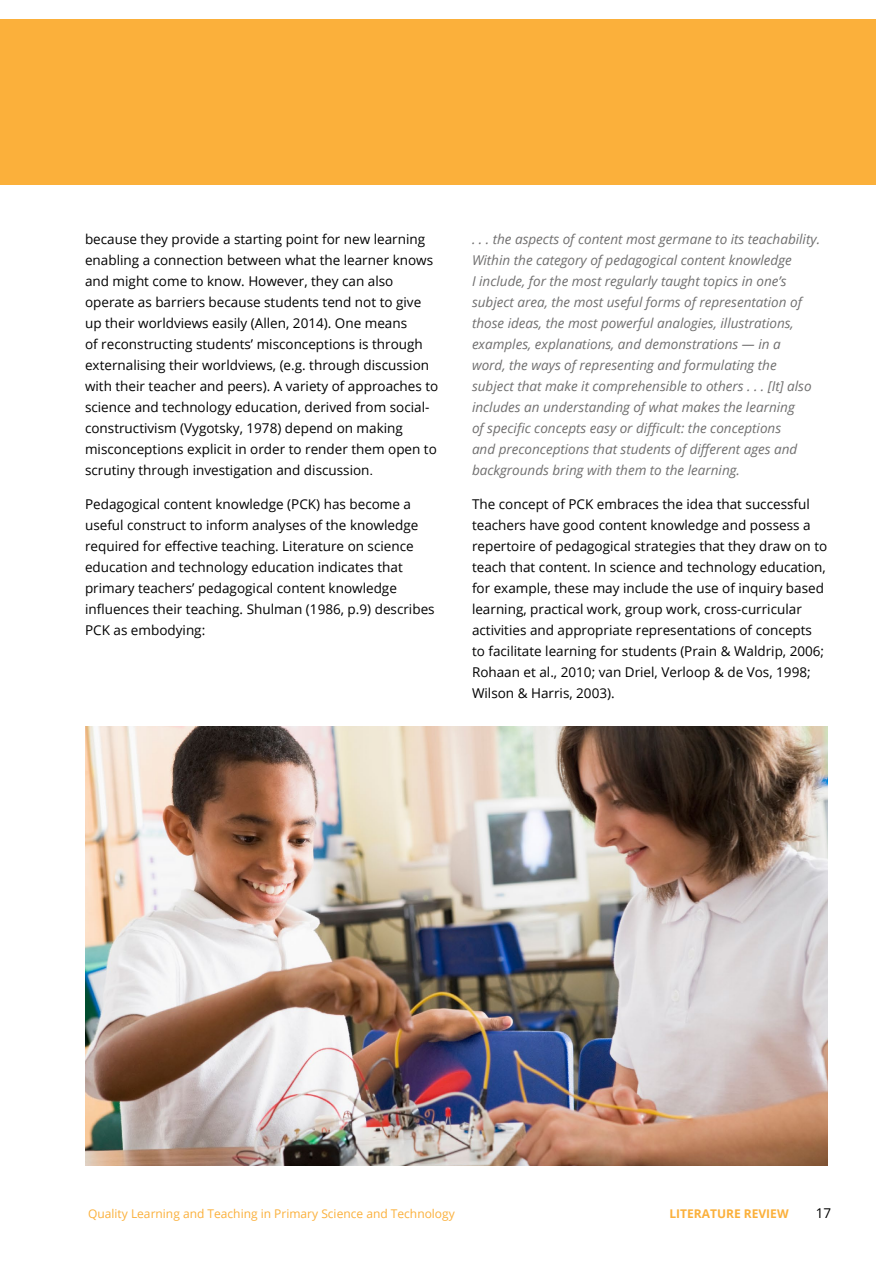
<style>
.page{position:relative;width:893px;height:1263px;background:#fff}
.page>*{position:absolute;margin:0;border:0;box-sizing:border-box;transform-origin:0 0}
.t1{font:13.5px/21px "Open Sans";color:#000}
.t2{font:italic 13.5px/21px "Open Sans";color:#706f6f}
.t3{font:12px "Open Sans";color:#fbb03b}
.t4{font:700 12px "Open Sans";color:#fbb03b}
.s1{font-family:"Arial"}
</style>
<div class="page">
<div style="left:0;top:19px;width:876px;height:166px;background:#fbb03b"></div>
<img style="left:85px;top:727px;width:742px;height:438px">
<p class="t1" style="left:85px;top:228px;width:355px">because they provide a starting point for new learning enabling a connection between what the learner knows and might come to know. However, they can also operate as barriers because students tend not to give up their worldviews easily (Allen, 2014). One means<br>of reconstructing students’ misconceptions is through externalising their worldviews, (e.g. through discussion with their teacher and peers). A variety of approaches to science and technology education, derived from social&shy;constructivism (Vygotsky, 1978) depend on making misconceptions explicit in order to render them open to scrutiny through investigation and discussion<span class="s1">.</span></p>
<p class="t1" style="left:85px;top:493px;width:351px">Pedagogical content knowledge (PCK) has become a useful construct to inform analyses of the knowledge required for effective teaching. Literature on science education and technology education indicates that primary teachers’ pedagogical content knowledge influences their teaching. Shulman (1986, p.9) describes PCK as embodying:</p>
<p class="t2" style="left:472px;top:229px;width:350px">. . . the aspects of content most germane to its teachability.<br>Within the category of pedagogical content knowledge<br>I include, for the most regularly taught topics in one’s subject area, the most useful forms of representation of those ideas, the most powerful analogies, illustrations, examples, explanations, and demonstrations — in a<br>word, the ways of representing and formulating the subject that make it comprehensible to others . . . [It] also includes an understanding of what makes the learning<br>of specific concepts easy or difficult: the conceptions<br>and preconceptions that students of different ages and backgrounds bring with them to the learning.</p>
<p class="t1" style="left:472px;top:493px;width:357px">The concept of PCK embraces the idea that successful teachers have good content knowledge and possess a repertoire of pedagogical strategies that they draw on to teach that content. In science and technology education, for example, these may include the use of inquiry based learning, practical work, group work, cross-curricular activities and appropriate representations of concepts to facilitate learning for students (Prain &amp; Waldrip, 2006; Rohaan et al., 2010; van Driel, Verloop &amp; de Vos, 1998; Wilson &amp; Harris, 2003).</p>
<p class="t3" style="left:88px;top:1205px;width:368px">Quality Learning and Teaching in Primary Science and Technology</p>
<p class="t4" style="left:669px;top:1205px;width:121px">LITERATURE REVIEW</p>
<p class="t1" style="left:816px;top:1203px;width:17px">17</p>
</div>
